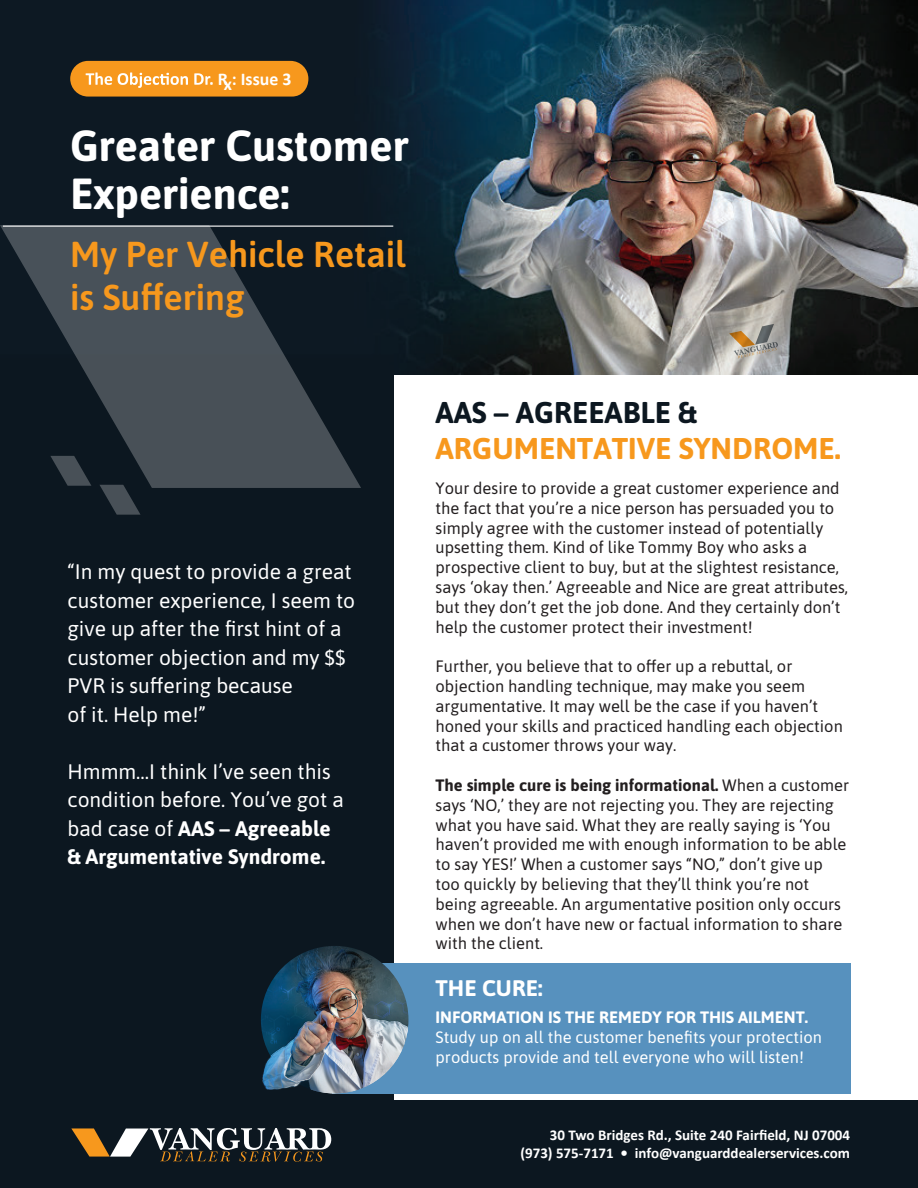
<style>
.page{position:relative;width:918px;height:1188px;background:#fff}
.page>*{position:absolute;margin:0;border:0;box-sizing:border-box;transform-origin:0 0}
.t1{font:700 43.5px/48px "Asap";color:#fff}
.t2{font:600 36px/42.8px "Asap";color:#f7981d}
.t3{font:700 30px "Asap";color:#f7981d}
.t4{font:700 30px "Asap";color:#0c1720}
.t5{font:700 22.5px "Asap";color:#fff}
.t6{font:21px/28.5px "Asap";color:#fff}
.t7{font:700 18px "Calibri";color:#fff}
.t8{font:16.5px/19.8px "Asap";color:#231f20}
.t9{font:16.5px/19.8px "Asap";color:#fff}
.t10{font:700 16.5px "Asap";color:#fff}
.t11{font:700 15px/18px "Calibri";color:#fff;text-align:right}
.s1{font-weight:700}
</style>
<div class="page">
<img style="left:0;top:0;width:918px;height:374px">
<div style="left:0;top:354px;width:393px;height:834px;background:#0c1720"></div>
<div style="left:70px;top:61px;width:238px;height:36px;background:#f7981d;border-radius:18px"></div>
<svg style="left:0;top:225px;width:361px;height:263px;fill:#485057"></svg>
<svg style="left:99px;top:485px;width:42px;height:30px"></svg>
<svg style="left:50px;top:456px;width:41px;height:30px"></svg>
<svg style="left:917px;top:0;width:1px;height:189px"></svg>
<svg style="left:729px;top:324px;width:49px;height:34px;background:#aca291"></svg>
<svg style="left:86px;top:72px;width:127px;height:16px"></svg>
<hr style="left:3px;top:226px;width:390px;height:1px;background:#fff">
<div style="left:0;top:1100px;width:918px;height:88px;background:#0c1720"></div>
<svg style="left:71px;top:1128px;width:260px;height:34px"></svg>
<div style="left:332px;top:963px;width:518px;height:130px;background:#5791be"></div>
<img style="left:261px;top:946px;width:147px;height:147px">
<p class="t7" style="left:218px;top:66px;width:75px">Rx: Issue 3</p>
<h1 class="t1" style="left:70px;top:119px;width:340px">Greater Customer<br>Experience:</h1>
<h2 class="t2" style="left:70px;top:231px;width:337px">My Per Vehicle Retail is Suffering</h2>
<p class="t6" style="left:68px;top:556px;width:289px">“In my quest to provide a great customer experience, I seem to give up after the first hint of a customer objection and my $$<br>PVR is suffering because<br>of it. Help me!”</p>
<p class="t6" style="left:68px;top:756px;width:278px">Hmmm…I think I’ve seen this condition before. You’ve got a bad case of <span class="s1">AAS – Agreeable &amp; Argumentative Syndrome.</span></p>
<h3 class="t4" style="left:436px;top:391px;width:263px">AAS – AGREEABLE &amp;</h3>
<h3 class="t3" style="left:436px;top:427px;width:407px">ARGUMENTATIVE SYNDROME.</h3>
<p class="t8" style="left:436px;top:477px;width:414px">Your desire to provide a great customer experience and the fact that you’re a nice person has persuaded you to simply agree with the customer instead of potentially upsetting them. Kind of like Tommy Boy who asks a prospective client to buy, but at the slightest resistance, says ‘okay then.’ Agreeable and Nice are great attributes, but they don’t get the job done. And they certainly don’t help the customer protect their investment!</p>
<p class="t8" style="left:436px;top:656px;width:409px">Further, you believe that to offer up a rebuttal, or objection handling technique, may make you seem argumentative. It may well be the case if you haven’t honed your skills and practiced handling each objection that a customer throws your way.</p>
<p class="t8" style="left:436px;top:774px;width:415px"><span class="s1">The simple cure is being informational.</span> When a customer says ‘NO,’ they are not rejecting you. They are rejecting what you have said. What they are really saying is ‘You haven’t provided me with enough information to be able to say YES!’ When a customer says “NO,” don’t give up too quickly by believing that they’ll think you’re not being agreeable. An argumentative position only occurs when we don’t have new or factual information to share with the client.</p>
<h3 class="t5" style="left:436px;top:972px;width:108px">THE CURE:</h3>
<p class="t10" style="left:436px;top:1006px;width:374px">INFORMATION IS THE REMEDY FOR THIS AILMENT.</p>
<p class="t9" style="left:436px;top:1026px;width:388px">Study up on all the customer benefits your protection products provide and tell everyone who will listen!</p>
<p class="t11" style="left:520px;top:1126px;width:331px">30 Two Bridges Rd., Suite 240 Fairfield, NJ 07004 (973) 575-7171 • info@vanguarddealerservices.com</p>
</div>
